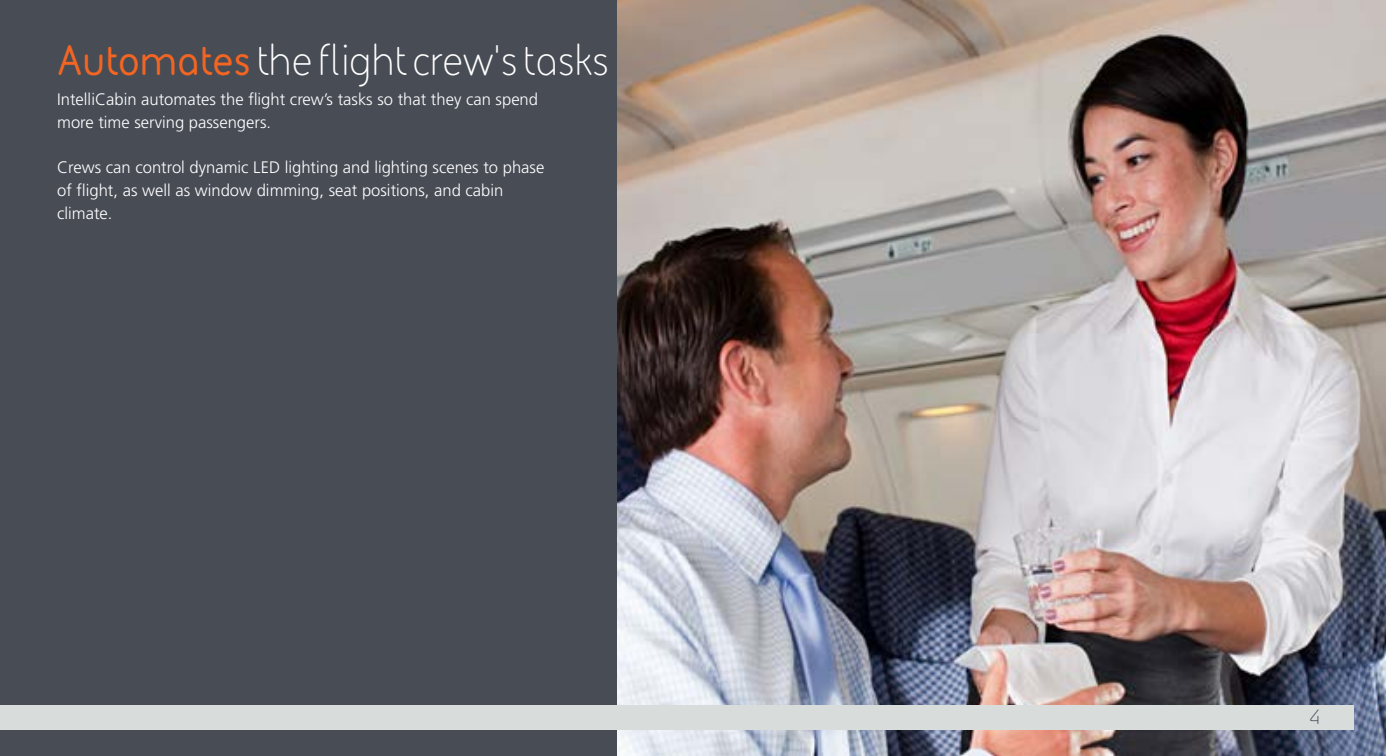
<style>
.page{position:relative;width:1386px;height:756px;background:#fff}
.page>*{position:absolute;margin:0;border:0;box-sizing:border-box;transform-origin:0 0}
.t1{font:43.75px "BAE Systems";letter-spacing:-.005em;color:#fff}
.t2{font:21px "BAE Systems";color:#474c55}
.t3{font:300 16.62px/22.8px "Frutiger LT Pro";color:#fff}
.s1{font-weight:700;color:#f26522}
</style>
<div class="page">
<div style="left:1px;top:0;width:665px;height:756px;background:#474c55"></div>
<img style="left:617px;top:0;width:769px;height:756px">
<div style="left:0;top:705px;width:1354px;height:25px;background:#d8dcdb"></div>
<h1 class="t1" style="left:57px;top:32px;width:553px"><span class="s1">Automates</span> the flight crew's tasks</h1>
<p class="t3" style="left:57px;top:88px;width:482px">IntelliCabin automates the flight crew’s tasks so that they can spend more time serving passengers.</p>
<p class="t3" style="left:57px;top:156px;width:489px">Crews can control dynamic LED lighting and lighting scenes to phase of flight, as well as window dimming, seat positions, and cabin climate.</p>
<p class="t2" style="left:1310px;top:703px;width:12px">4</p>
</div>
